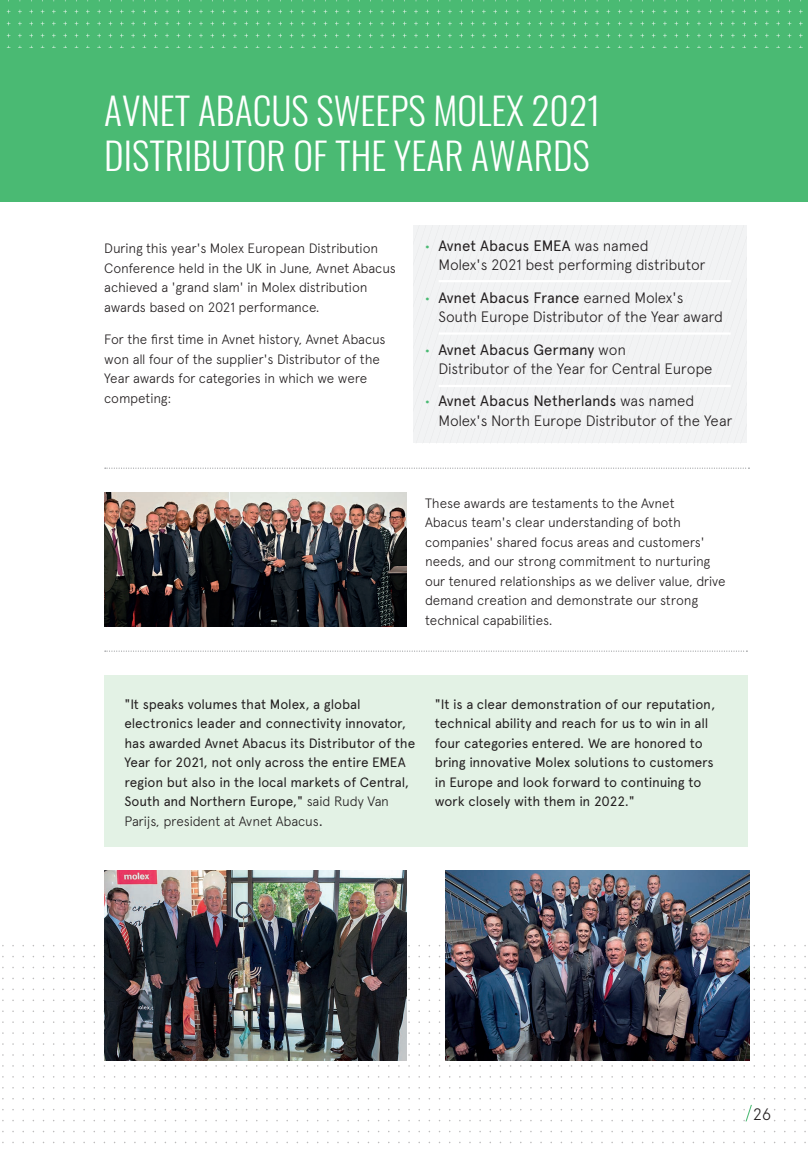
<style>
.page{position:relative;width:808px;height:1149px;background:#fff}
.page>*{position:absolute;margin:0;border:0;box-sizing:border-box;transform-origin:0 0}
.Contents_body{font:300 37.5px/45px "Oswald";color:#fff}
.t1{font:300 16.5px "Apercu Avnet";color:#231f20}
.Body_Copy_Black{font:300 15px/19.5px "Apercu Avnet";letter-spacing:-.015em;color:#231f20}
.Body_Copy_Black-2{font:300 13.5px/19.5px "Apercu Avnet";letter-spacing:-.015em;color:#231f20}
.Body_Copy_Black-3{font:13.5px/19.5px "Apercu Avnet";letter-spacing:-.01em;color:#231f20}
.s1{font-weight:700;font-size:12px;color:#4aba73}
.s2{font-weight:400}
.s3{font-weight:300}
</style>
<div class="page">
<div style="left:0;top:0;width:808px;height:201px;background:#4aba73"></div>
<svg style="left:7px;top:0;width:796px;height:48px"></svg>
<div style="left:104px;top:675px;width:644px;height:171px;background:#e3f2e5"></div>
<div style="left:414px;top:225px;width:333px;height:218px;background:#f2f3f4"></div>
<hr style="left:439px;top:332px;width:292px;height:2px;background:#fff">
<hr style="left:439px;top:385px;width:292px;height:2px;background:#fff">
<hr style="left:439px;top:280px;width:292px;height:2px;background:#fff">
<img style="left:104px;top:492px;width:302px;height:134px">
<svg style="left:105px;top:467px;width:644px;height:1px"></svg>
<svg style="left:105px;top:650px;width:642px;height:1px"></svg>
<svg style="left:2px;top:936px;width:804px;height:208px"></svg>
<img style="left:445px;top:870px;width:304px;height:189px">
<img style="left:104px;top:870px;width:303px;height:189px">
<div style="left:753px;top:1100px;width:19px;height:20px;background:#fff"></div>
<svg style="left:745px;top:1104px;width:7px;height:16px"></svg>
<p class="Contents_body" style="left:104px;top:84px;width:498px">AVNET ABACUS SWEEPS MOLEX 2021<br>DISTRIBUTOR OF THE YEAR AWARDS</p>
<p class="Body_Copy_Black-2" style="left:104px;top:237px;width:293px">During this year's Molex European Distribution Conference held in the UK in June, Avnet Abacus achieved a 'grand slam' in Molex distribution awards based on 2021 performance.</p>
<p class="Body_Copy_Black-2" style="left:104px;top:328px;width:283px">For the first time in Avnet history, Avnet Abacus won all four of the supplier's Distributor of the Year awards for categories in which we were competing:</p>
<p class="Body_Copy_Black" style="left:438px;top:234px;width:268px;text-indent:-14px"><span class="s1">•</span> <span class="s2">Avnet Abacus EMEA</span> was named<br>Molex's 2021 best performing distributor</p>
<p class="Body_Copy_Black" style="left:438px;top:286px;width:286px;text-indent:-14px"><span class="s1">•</span> <span class="s2">Avnet Abacus France</span> earned Molex's<br>South Europe Distributor of the Year award</p>
<p class="Body_Copy_Black" style="left:438px;top:338px;width:275px;text-indent:-14px"><span class="s1">•</span> <span class="s2">Avnet Abacus Germany</span> won<br>Distributor of the Year for Central Europe</p>
<p class="Body_Copy_Black" style="left:438px;top:390px;width:295px;text-indent:-14px"><span class="s1">•</span> <span class="s2">Avnet Abacus Netherlands</span> was named<br>Molex's North Europe Distributor of the Year</p>
<p class="Body_Copy_Black-2" style="left:425px;top:492px;width:302px">These awards are testaments to the Avnet<br>Abacus team's clear understanding of both companies' shared focus areas and customers' needs, and our strong commitment to nurturing our tenured relationships as we deliver value, drive demand creation and demonstrate our strong technical capabilities.</p>
<p class="Body_Copy_Black-3" style="left:124px;top:692px;width:292px">"It speaks volumes that Molex, a global electronics leader and connectivity innovator, has awarded Avnet Abacus its Distributor of the Year for 2021, not only across the entire EMEA region but also in the local markets of Central, South and Northern Europe," <span class="s3">said Rudy Van Parijs, president at Avnet Abacus</span>.</p>
<p class="Body_Copy_Black-3" style="left:435px;top:692px;width:282px">"It is a clear demonstration of our reputation, technical ability and reach for us to win in all four categories entered. We are honored to bring innovative Molex solutions to customers in Europe and look forward to continuing to work closely with them in 2022."</p>
<p class="t1" style="left:753px;top:1101px;width:20px">26</p>
</div>
